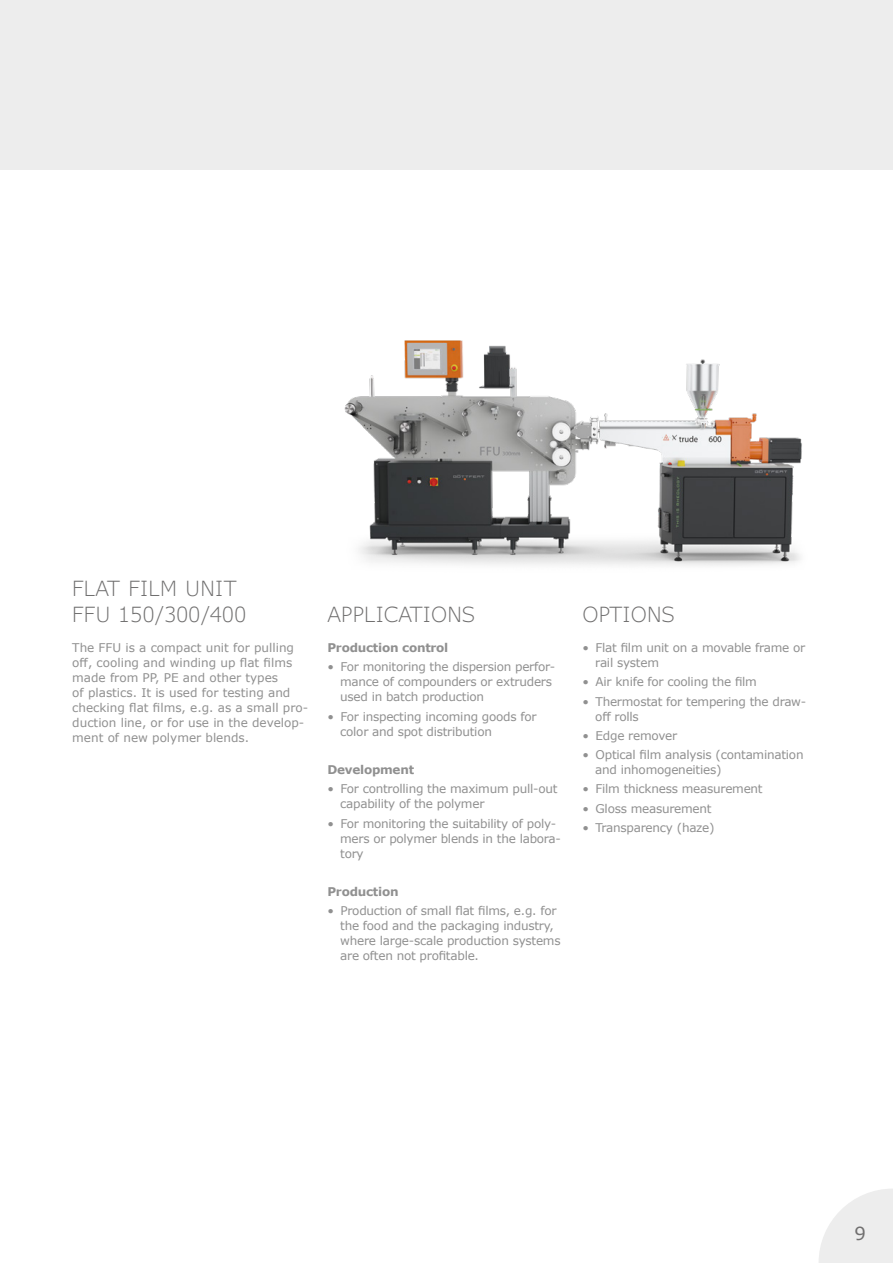
<style>
.page{position:relative;width:893px;height:1263px;background:#fff}
.page>*{position:absolute;margin:0;border:0;box-sizing:border-box;transform-origin:0 0}
.Body_Headline{font:300 21px/25.2px "Verdana Pro";letter-spacing:.01em;color:#706f6f}
.t1{font:18px "Verdana";color:#706f6f}
.Body{font:12px/15px "Verdana";letter-spacing:-.02em;color:#909090}
.Body-2{font:12px/15px "Verdana";color:#909090}
.Body_Aufzählung{font:700 12px "Verdana";letter-spacing:-.02em;color:#909090}
</style>
<div class="page">
<svg style="left:819px;top:1189px;width:74px;height:74px"></svg>
<div style="left:0;top:0;width:893px;height:170px;background:#ededed"></div>
<img style="left:344px;top:340px;width:458px;height:226px">
<p class="Body_Headline" style="left:72px;top:576px;width:175px">FLAT FILM UNIT<br>FFU 150/300/400</p>
<p class="Body-2" style="left:72px;top:640px;width:237px">The FFU is a compact unit for pulling off, cooling and winding up flat films made from PP, PE and other types<br>of plastics. It is used for testing and checking flat films, e.g. as a small pro&shy;duction line, or for use in the develop&shy;ment of new polymer blends.</p>
<p class="Body_Aufzählung" style="left:327px;top:639px;width:122px">Production control</p>
<p class="Body_Headline" style="left:327px;top:602px;width:149px">APPLICATIONS</p>
<p class="Body_Headline" style="left:583px;top:602px;width:94px">OPTIONS</p>
<p class="Body" style="left:595px;top:640px;width:211px;text-indent:-13px">• Flat film unit on a movable frame or rail system</p>
<p class="Body" style="left:583px;top:674px;width:176px">• Air knife for cooling the film</p>
<p class="Body" style="left:595px;top:694px;width:212px;text-indent:-13px">• Thermostat for tempering the draw&shy;off rolls</p>
<p class="Body" style="left:583px;top:728px;width:96px">• Edge remover</p>
<p class="Body" style="left:595px;top:747px;width:210px;text-indent:-13px">• Optical film analysis (contamination and inhomogeneities)</p>
<p class="Body" style="left:583px;top:781px;width:182px">• Film thickness measurement</p>
<p class="Body" style="left:583px;top:801px;width:131px">• Gloss measurement</p>
<p class="Body" style="left:583px;top:820px;width:134px">• Transparency (haze)</p>
<p class="Body" style="left:340px;top:659px;width:217px;text-indent:-13px">• For monitoring the dispersion perfor&shy;mance of compounders or extruders used in batch production</p>
<p class="Body" style="left:340px;top:709px;width:198px;text-indent:-13px">• For inspecting incoming goods for color and spot distribution</p>
<p class="Body_Aufzählung" style="left:327px;top:761px;width:88px">Development</p>
<p class="Body" style="left:340px;top:781px;width:219px;text-indent:-13px">• For controlling the maximum pull-out capability of the polymer</p>
<p class="Body" style="left:340px;top:816px;width:222px;text-indent:-13px">• For monitoring the suitability of poly&shy;mers or polymer blends in the labora&shy;tory</p>
<p class="Body_Aufzählung" style="left:327px;top:883px;width:73px">Production</p>
<p class="Body" style="left:340px;top:903px;width:222px;text-indent:-13px">• Production of small flat films, e.g. for the food and the packaging industry, where large-scale production systems are often not profitable.</p>
<h2 class="t1" style="left:854px;top:1221px;width:13px">9</h2>
</div>
